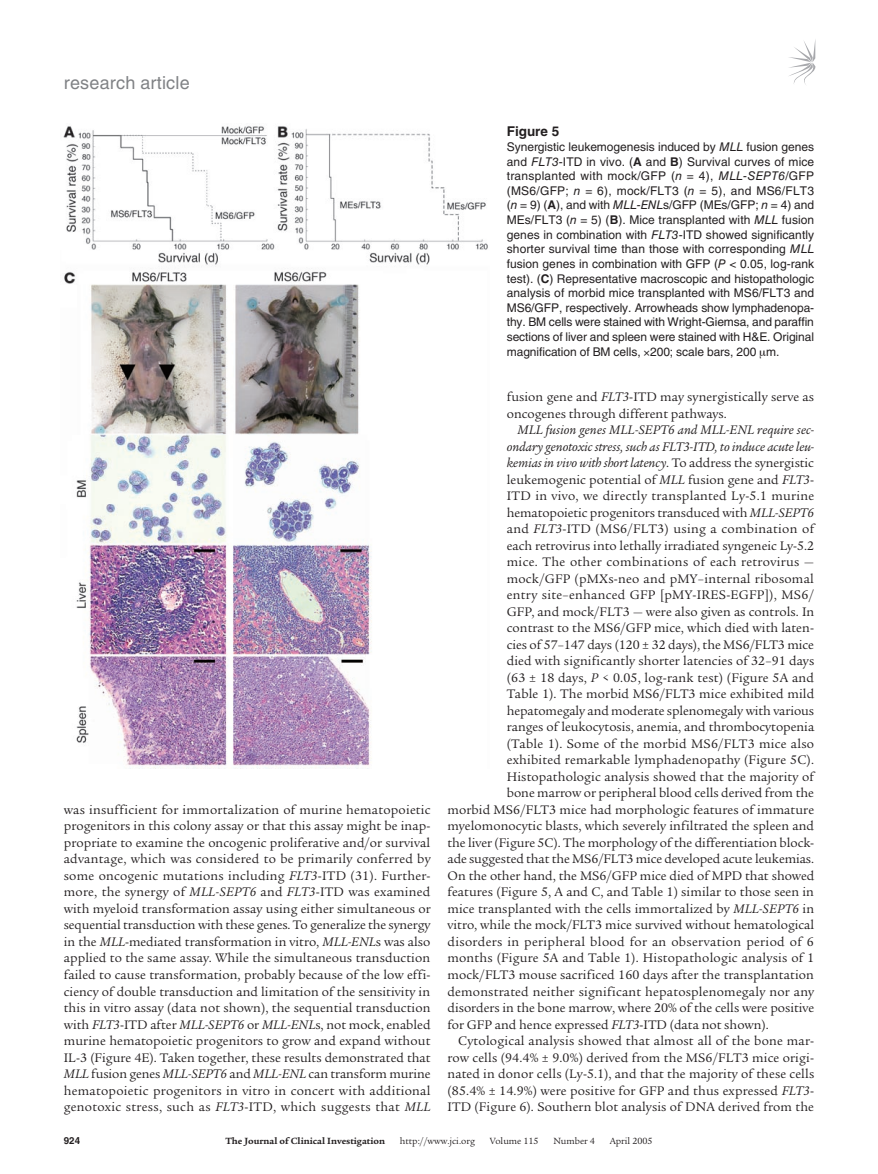
<style>
.page{position:relative;width:878px;height:1174px;background:#fff}
.page>*{position:absolute;margin:0;border:0;box-sizing:border-box;transform-origin:0 0}
.t1{font:18px "Helvetica LT Std";letter-spacing:.01em;color:#808285}
.t2{font:13.5px/16.5px "Legacy Serif Std";letter-spacing:.005em;color:#231f20;text-align:justify}
.t3{font:italic 13.5px "Legacy Serif Std";color:#231f20}
.t4{font:13.5px "Legacy Serif Std";letter-spacing:.025em;color:#231f20}
.t5{font:700 13.5px "Helvetica LT Std";color:#231f20}
.t6{font:12px/14.7px "Helvetica LT Std";letter-spacing:-.005em;color:#231f20;text-align:justify}
.t7{font:9.75px "Legacy Serif Std";color:#231f20}
.t8{font:700 9.75px "Legacy Serif Std";color:#231f20}
.t9{font:700 9.75px "Helvetica LT Std";color:#231f20}
.s1{font-style:italic}
.s2{font-weight:700}
.s3{font-style:normal}
</style>
<div class="page">
<svg style="left:789px;top:41px;width:26px;height:44px"></svg>
<img style="left:63px;top:126px;width:425px;height:642px">
<h1 class="t1" style="left:64px;top:72px;width:127px">research article</h1>
<p class="t2" style="left:64px;top:801px;width:368px">was insufficient for immortalization of murine hematopoietic progenitors in this colony assay or that this assay might be inap&shy;propriate to examine the oncogenic proliferative and/or survival advantage, which was considered to be primarily conferred by some oncogenic mutations including <span class="s1">FLT3</span>-ITD (31). Further&shy;more, the synergy of <span class="s1">MLL-SEPT6</span> and <span class="s1">FLT3</span>-ITD was examined with myeloid transformation assay using either simultaneous or sequential transduction with these genes. To generalize the synergy in the <span class="s1">MLL</span>-mediated transformation in vitro, <span class="s1">MLL-ENL</span>s was also applied to the same assay. While the simultaneous transduction failed to cause transformation, probably because of the low effi&shy;ciency of double transduction and limitation of the sensitivity in this in vitro assay (data not shown), the sequential transduction with <span class="s1">FLT3</span>-ITD after <span class="s1">MLL-SEPT6</span> or <span class="s1">MLL-ENL</span>s, not mock, enabled murine hematopoietic progenitors to grow and expand without IL-3 (Figure 4E). Taken together, these results demonstrated that <span class="s1">MLL</span> fusion genes <span class="s1">MLL-SEPT6</span> and <span class="s1">MLL-ENL</span> can transform murine hematopoietic progenitors in vitro in concert with additional genotoxic stress, such as <span class="s1">FLT3</span>-ITD, which suggests that <span class="s1">MLL</span></p>
<p class="t5" style="left:507px;top:123px;width:54px">Figure 5</p>
<p class="t6" style="left:507px;top:139px;width:309px">Synergistic leukemogenesis induced by <span class="s1">MLL</span> fusion genes and <span class="s1">FLT3</span>-ITD in vivo. (<span class="s2">A</span> and <span class="s2">B</span>) Survival curves of mice transplanted with mock/GFP (<span class="s1">n</span> = 4), <span class="s1">MLL-SEPT6</span>/GFP (MS6/GFP; <span class="s1">n</span> = 6), mock/FLT3 (<span class="s1">n</span> = 5), and MS6/FLT3 (<span class="s1">n</span> = 9) (<span class="s2">A</span>), and with <span class="s1">MLL-ENL</span>s/GFP (MEs/GFP; <span class="s1">n</span> = 4) and MEs/FLT3 (<span class="s1">n</span> = 5) (<span class="s2">B</span>). Mice transplanted with <span class="s1">MLL</span> fusion genes in combination with <span class="s1">FLT3</span>-ITD showed significantly shorter survival time than those with corresponding <span class="s1">MLL </span>fusion genes in combination with GFP (<span class="s1">P</span> &lt; 0.05, log-rank test). (<span class="s2">C</span>) Representative macroscopic and histopathologic analysis of morbid mice transplanted with MS6/FLT3 and MS6/GFP, respectively. Arrowheads show lymphadenopa&shy;thy. BM cells were stained with Wright-Giemsa, and paraffin sections of liver and spleen were stained with H&amp;E. Original magnification of BM cells, 200; scale bars, 200 m.</p>
<p class="t2" style="left:507px;top:389px;width:309px">fusion gene and <span class="s1">FLT3</span>-ITD may synergistically serve as oncogenes through different pathways.</p>
<p class="t3" style="left:517px;top:422px;width:298px">MLL fusion genes MLL-SEPT6 and MLL-ENL require sec-</p>
<p class="t3" style="left:507px;top:439px;width:309px">ondary genotoxic stress, such as FLT3-ITD, to induce acute leu-</p>
<p class="t3" style="left:507px;top:455px;width:309px">kemias in vivo with short latency<span class="s3">. To address the synergistic</span></p>
<p class="t2" style="left:507px;top:471px;width:309px">leukemogenic potential of <span class="s1">MLL</span> fusion gene and <span class="s1">FLT3</span>-</p>
<p class="t2" style="left:507px;top:488px;width:309px">ITD in vivo, we directly transplanted Ly-5.1 murine</p>
<p class="t2" style="left:507px;top:504px;width:309px">hematopoietic progenitors transduced with <span class="s1">MLL-SEPT6</span></p>
<p class="t2" style="left:507px;top:521px;width:309px">and <span class="s1">FLT3</span>-ITD (MS6/FLT3) using a combination of</p>
<p class="t2" style="left:507px;top:537px;width:309px">each retrovirus into lethally irradiated syngeneic Ly-5.2</p>
<p class="t4" style="left:507px;top:554px;width:309px">mice. The other combinations of each retrovirus —</p>
<p class="t2" style="left:507px;top:570px;width:308px">mock/GFP (pMXs-neo and pMY–internal ribosomal</p>
<p class="t2" style="left:507px;top:587px;width:308px">entry site–enhanced GFP [pMY-IRES-EGFP]), MS6/</p>
<p class="t2" style="left:507px;top:603px;width:309px">GFP, and mock/FLT3 — were also given as controls. In</p>
<p class="t2" style="left:507px;top:620px;width:309px">contrast to the MS6/GFP mice, which died with laten-</p>
<p class="t2" style="left:507px;top:636px;width:309px">cies of 57–147 days (120 ± 32 days), the MS6/FLT3 mice</p>
<p class="t2" style="left:507px;top:653px;width:309px">died with significantly shorter latencies of 32–91 days</p>
<p class="t2" style="left:507px;top:669px;width:309px">(63 ± 18 days, <span class="s1">P</span> &lt; 0.05, log-rank test) (Figure 5A and</p>
<p class="t2" style="left:507px;top:686px;width:309px">Table 1). The morbid MS6/FLT3 mice exhibited mild</p>
<p class="t2" style="left:507px;top:702px;width:309px">hepatomegaly and moderate splenomegaly with various</p>
<p class="t2" style="left:507px;top:719px;width:309px">ranges of leukocytosis, anemia, and thrombocytopenia</p>
<p class="t2" style="left:507px;top:735px;width:309px">(Table 1). Some of the morbid MS6/FLT3 mice also</p>
<p class="t2" style="left:507px;top:752px;width:309px">exhibited remarkable lymphadenopathy (Figure 5C).</p>
<p class="t2" style="left:507px;top:768px;width:309px">Histopathologic analysis showed that the majority of</p>
<p class="t2" style="left:507px;top:785px;width:308px">bone marrow or peripheral blood cells derived from the</p>
<p class="t2" style="left:447px;top:801px;width:368px">morbid MS6/FLT3 mice had morphologic features of immature</p>
<p class="t2" style="left:447px;top:818px;width:368px">myelomonocytic blasts, which severely infiltrated the spleen and</p>
<p class="t2" style="left:447px;top:834px;width:368px">the liver (Figure 5C). The morphology of the differentiation block-</p>
<p class="t2" style="left:447px;top:851px;width:368px">ade suggested that the MS6/FLT3 mice developed acute leukemias.</p>
<p class="t2" style="left:447px;top:867px;width:368px">On the other hand, the MS6/GFP mice died of MPD that showed</p>
<p class="t2" style="left:447px;top:884px;width:368px">features (Figure 5, A and C, and Table 1) similar to those seen in</p>
<p class="t2" style="left:447px;top:900px;width:368px">mice transplanted with the cells immortalized by <span class="s1">MLL-SEPT6</span> in</p>
<p class="t2" style="left:447px;top:917px;width:368px">vitro, while the mock/FLT3 mice survived without hematological</p>
<p class="t4" style="left:447px;top:934px;width:368px">disorders in peripheral blood for an observation period of 6</p>
<p class="t2" style="left:447px;top:950px;width:368px">months (Figure 5A and Table 1). Histopathologic analysis of 1</p>
<p class="t2" style="left:447px;top:966px;width:368px">mock/FLT3 mouse sacrificed 160 days after the transplantation</p>
<p class="t2" style="left:447px;top:983px;width:368px">demonstrated neither significant hepatosplenomegaly nor any</p>
<p class="t2" style="left:447px;top:999px;width:368px">disorders in the bone marrow, where 20% of the cells were positive</p>
<p class="t2" style="left:447px;top:1016px;width:322px">for GFP and hence expressed <span class="s1">FLT3</span>-ITD (data not shown).</p>
<p class="t2" style="left:458px;top:1032px;width:357px">Cytological analysis showed that almost all of the bone mar-</p>
<p class="t2" style="left:447px;top:1049px;width:368px">row cells (94.4% ± 9.0%) derived from the MS6/FLT3 mice origi-</p>
<p class="t2" style="left:447px;top:1065px;width:368px">nated in donor cells (Ly-5.1), and that the majority of these cells</p>
<p class="t2" style="left:447px;top:1082px;width:368px">(85.4% ± 14.9%) were positive for GFP and thus expressed <span class="s1">FLT3</span>-</p>
<p class="t2" style="left:447px;top:1098px;width:368px">ITD (Figure 6). Southern blot analysis of DNA derived from the</p>
<p class="t9" style="left:64px;top:1134px;width:18px">924</p>
<p class="t8" style="left:225px;top:1135px;width:161px">The Journal of Clinical Investigation</p>
<p class="t7" style="left:400px;top:1135px;width:77px">http://www.jci.org</p>
<p class="t7" style="left:489px;top:1135px;width:50px">Volume 115</p>
<p class="t7" style="left:553px;top:1135px;width:43px">Number 4</p>
<p class="t7" style="left:609px;top:1135px;width:44px">April 2005</p>
</div>
